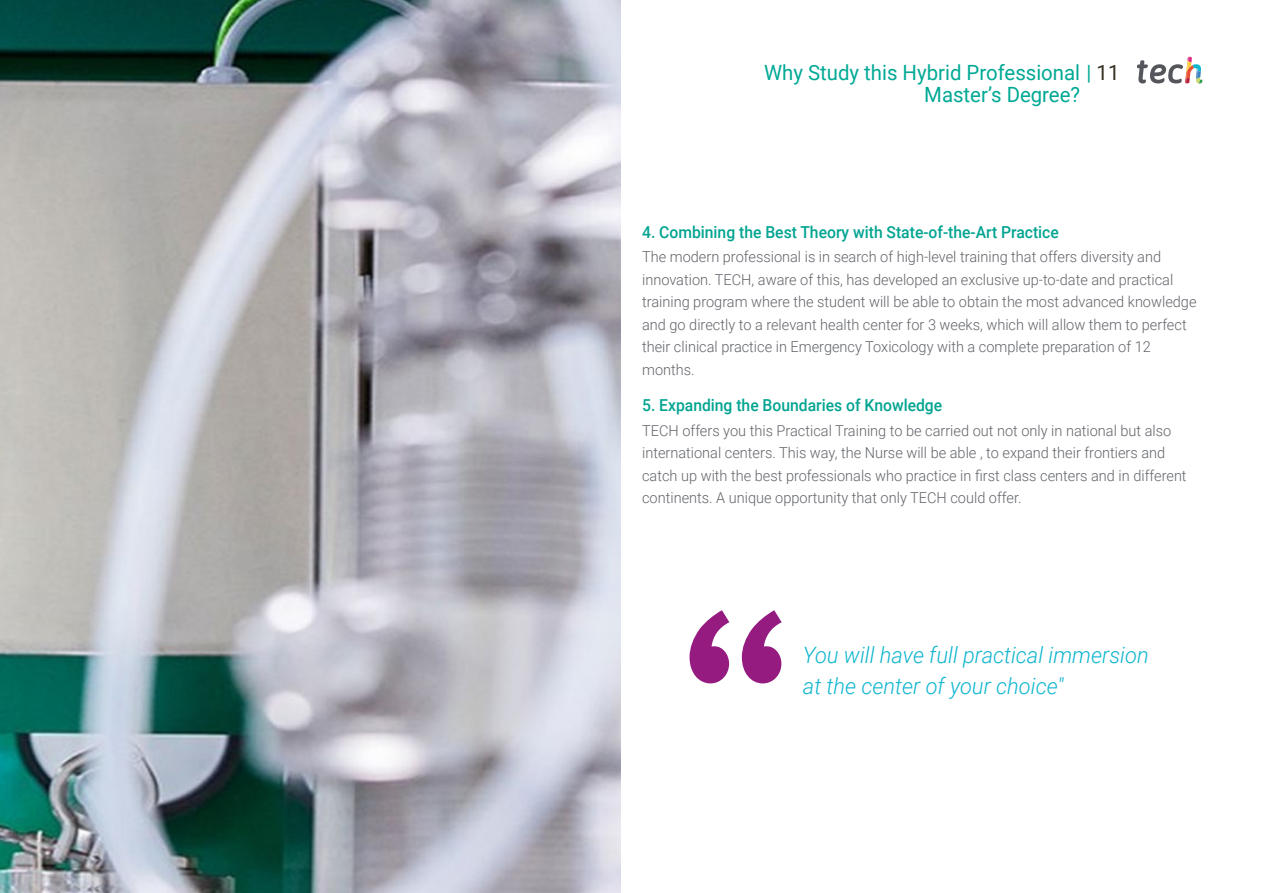
<style>
.page{position:relative;width:1263px;height:893px;background:#fff}
.page>*{position:absolute;margin:0;border:0;box-sizing:border-box;transform-origin:0 0}
.t1{font:italic 300 22.5px/31.5px "Roboto";color:#0fb6cf}
.t2{font:21px/22.5px "Roboto";color:#00a995}
.t3{font:500 16.5px "Roboto";color:#02a491;scale:.95 1}
.t4{font:300 15px/22.5px "Roboto";color:#61646a}
.s1{color:#312e20}
</style>
<div class="page">
<img style="left:0;top:0;width:621px;height:893px">
<svg style="left:1137px;top:57px;width:65px;height:27px"></svg>
<svg style="left:689px;top:610px;width:93px;height:73px"></svg>
<h2 class="t2" style="left:924px;top:60px;width:197px;text-indent:-160px">Why Study this Hybrid Professional | <span class="s1">11<br></span>Master’s Degree?</h2>
<p class="t3" style="left:642px;top:220px;width:440px">4. Combining the Best Theory with State-of-the-Art Practice</p>
<p class="t4" style="left:642px;top:245px;width:556px">The modern professional is in search of high-level training that offers diversity and innovation. TECH, aware of this, has developed an exclusive up-to-date and practical training program where the student will be able to obtain the most advanced knowledge and go directly to a relevant health center for 3 weeks, which will allow them to perfect their clinical practice in Emergency Toxicology with a complete preparation of 12 months.</p>
<p class="t3" style="left:642px;top:394px;width:317px">5. Expanding the Boundaries of Knowledge</p>
<p class="t4" style="left:642px;top:419px;width:546px">TECH offers you this Practical Training to be carried out not only in national but also international centers. This way, the Nurse will be able , to expand their frontiers and catch up with the best professionals who practice in first class centers and in different continents. A unique opportunity that only TECH could offer.</p>
<h1 class="t1" style="left:803px;top:638px;width:347px">You will have full practical immersion at the center of your choice"</h1>
</div>
